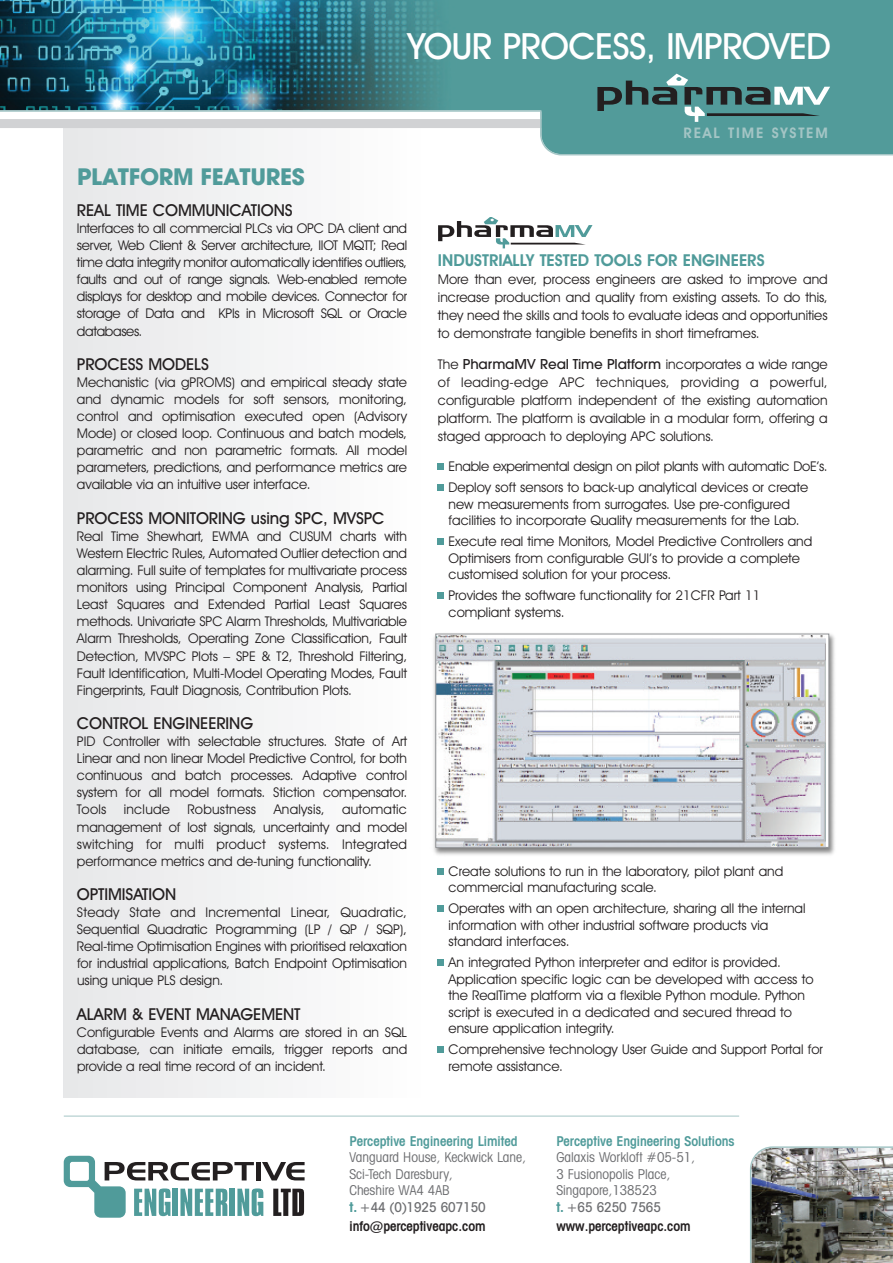
<style>
.page{position:relative;width:893px;height:1263px;background:#fff}
.page>*{position:absolute;margin:0;border:0;box-sizing:border-box;transform-origin:0 0}
.t1{font:500 36.3px "Avant Garde IT Cby BT";letter-spacing:-.015em;color:#fff}
.t2{font:700 22.5px "Avant Garde";letter-spacing:-.01em;color:#509b9a}
.t3{font:500 16.5px "Avant Garde IT Cby BT";letter-spacing:-.005em;color:#231f20}
.t4{font:600 16.5px "Avant Garde IT Cby BT";color:#509b9a}
.t5{font:600 14.7px "Avant Garde IT Cby BT";letter-spacing:.12em;color:#a4c5c5}
.t6{font:13.5px/17.1px "Avant Garde IT Cby BT";color:#231f20;text-align:justify}
.t7{font:condensed 13.5px/16.5px "Avant Garde IT Cby BT";color:#6c6d70}
.t8{font:600 condensed 13.5px "Avant Garde IT Cby BT";color:#509b9a}
.t9{font:600 condensed 13.5px "Avant Garde IT Cby BT";color:#231f20}
.s1{font-family:"Avant Garde";font-weight:500}
.s2{font-weight:700;color:#509b9a}
.s3{font-weight:500}
</style>
<div class="page">
<img style="left:433px;top:633px;width:402px;height:222px">
<img style="left:437px;top:636px;width:389px;height:210px">
<div style="left:435px;top:634px;width:394px;height:214px;border:1px solid #939598"></div>
<div style="left:64px;top:124px;width:361px;height:973px;background:#f2f3f4"></div>
<img style="left:0;top:0;width:893px;height:155px">
<img style="left:750px;top:1146px;width:143px;height:117px">
<svg style="left:438px;top:464px;width:6px;height:6px"></svg>
<svg style="left:438px;top:485px;width:6px;height:6px"></svg>
<svg style="left:438px;top:539px;width:6px;height:6px"></svg>
<svg style="left:438px;top:593px;width:6px;height:6px"></svg>
<svg style="left:438px;top:868px;width:6px;height:6px"></svg>
<svg style="left:438px;top:959px;width:6px;height:6px"></svg>
<svg style="left:438px;top:905px;width:6px;height:6px"></svg>
<svg style="left:438px;top:1046px;width:6px;height:6px"></svg>
<svg style="left:597px;top:74px;width:233px;height:48px;background:#568b8a"></svg>
<svg style="left:438px;top:218px;width:154px;height:30px"></svg>
<svg style="left:64px;top:1156px;width:241px;height:62px"></svg>
<hr style="left:64px;top:1116px;width:675px;height:1px;background:#a4c5c5">
<h1 class="t1" style="left:407px;top:34px;width:425px">YOUR PROCESS, IMPROVED</h1>
<h2 class="t2" style="left:77px;top:169px;width:229px">PLATFORM FEATURES</h2>
<p class="t3" style="left:77px;top:204px;width:217px">REAL TIME COMMUNICATIONS</p>
<p class="t6" style="left:77px;top:221px;width:332px">Interfaces to all commercial PLCs via OPC DA client and server, Web Client &amp; Server architecture, IIOT MQTT; Real time data integrity monitor automatically identifies outliers, faults and out of range signals. Web-enabled remote displays for desktop and mobile devices. Connector for storage of Data and KPIs in Microsoft SQL or Oracle databases.</p>
<p class="t3" style="left:77px;top:358px;width:133px">PROCESS MODELS</p>
<p class="t6" style="left:77px;top:375px;width:332px">Mechanistic (via gPROMS) and empirical steady state and dynamic models for soft sensors, monitoring, control and optimisation executed open (Advisory Mode) or closed loop. Continuous and batch models, parametric and non parametric formats. All model parameters, predictions, and performance metrics are available via an intuitive user interface.</p>
<p class="t3" style="left:77px;top:512px;width:309px">PROCESS MONITORING using SPC, MVSPC</p>
<p class="t6" style="left:77px;top:529px;width:332px">Real Time Shewhart, EWMA and CUSUM charts with Western Electric Rules, Automated Outlier detection and alarming. Full suite of templates for multivariate process monitors using Principal Component Analysis, Partial Least Squares and Extended Partial Least Squares methods. Univariate SPC Alarm Thresholds, Multivariable Alarm Thresholds, Operating Zone Classification, Fault Detection, MVSPC Plots – SPE &amp; T2, Threshold Filtering, Fault Identification, Multi-Model Operating Modes, Fault Fingerprints, Fault Diagnosis, Contribution Plots.</p>
<p class="t3" style="left:77px;top:717px;width:178px">CONTROL ENGINEERING</p>
<p class="t6" style="left:77px;top:734px;width:332px">PID Controller with selectable structures. State of Art Linear and non linear Model Predictive Control, for both continuous and batch processes. Adaptive control system for all model formats. Stiction compensator.<br>Tools</p>
<p class="t6" style="left:77px;top:802px;width:332px;text-indent:265px">automatic management of lost signals, uncertainty and model switching for multi product systems. Integrated performance metrics and de-tuning functionality.</p>
<p class="t3" style="left:77px;top:888px;width:101px">OPTIMISATION</p>
<p class="t6" style="left:77px;top:905px;width:332px">Steady State and Incremental Linear, Quadratic, Sequential Quadratic Programming (LP / QP / SQP), Real-time Optimisation Engines with prioritised relaxation for industrial applications, Batch Endpoint Optimisation using unique PLS design.</p>
<p class="t3" style="left:77px;top:1008px;width:225px">ALARM &amp; EVENT MANAGEMENT</p>
<p class="t6" style="left:77px;top:1024px;width:332px">Configurable Events and Alarms are stored in an SQL database, can initiate emails, trigger reports and provide a real time record of an incident.</p>
<p class="t6" style="left:124px;top:802px;width:48px">include</p>
<p class="t6" style="left:187px;top:802px;width:70px">Robustness</p>
<p class="t6" style="left:274px;top:802px;width:52px">Analysis,</p>
<p class="t5" style="left:684px;top:127px;width:146px">REAL TIME SYSTEM</p>
<p class="t4" style="left:438px;top:254px;width:328px">INDUSTRIALLY TESTED TOOLS FOR ENGINEERS</p>
<p class="t6" style="left:438px;top:271px;width:391px;line-height:18px">More than ever, process engineers are asked to improve and increase production and quality from existing assets. To do this, they need the skills and tools to evaluate ideas and opportunities to demonstrate tangible benefits in short timeframes.</p>
<p class="t6" style="left:438px;top:356px;width:391px;line-height:18px">The <span class="s1">PharmaMV Real Time Platform</span> incorporates a wide range of leading-edge APC techniques, providing a powerful, configurable platform independent of the existing automation platform. The platform is available in a modular form, offering a staged approach to deploying APC solutions.</p>
<p class="t6" style="left:449px;top:457px;width:380px;line-height:21px">Enable experimental design on pilot plants with automatic DoE’s.<br>Deploy soft sensors to back-up analytical devices or create</p>
<p class="t6" style="left:449px;top:497px;width:352px;line-height:16.5px">new measurements from surrogates. Use pre-configured facilities to incorporate Quality measurements for the Lab.</p>
<p class="t6" style="left:449px;top:534px;width:365px;line-height:16.5px;text-align:left">Execute real time Monitors, Model Predictive Controllers and<br>Optimisers from configurable GUI’s to provide a complete customised solution for your process.</p>
<p class="t6" style="left:449px;top:588px;width:313px;line-height:16.5px">Provides the software functionality for 21CFR Part 11 compliant systems.</p>
<p class="t6" style="left:449px;top:864px;width:336px;line-height:16.5px">Create solutions to run in the laboratory, pilot plant and commercial manufacturing scale.</p>
<p class="t6" style="left:449px;top:901px;width:359px;line-height:16.5px;text-align:left">Operates with an open architecture, sharing all the internal information with other industrial software products via standard interfaces.</p>
<p class="t6" style="left:449px;top:955px;width:367px;line-height:16.5px;text-align:left">An integrated Python interpreter and editor is provided.<br>Application specific logic can be developed with access to the RealTime platform via a flexible Python module. Python script is executed in a dedicated and secured thread to ensure application integrity.</p>
<p class="t6" style="left:449px;top:1042px;width:376px;line-height:16.5px">Comprehensive technology User Guide and Support Portal for remote assistance.</p>
<p class="t8" style="left:350px;top:1136px;width:169px">Perceptive Engineering Limited</p>
<p class="t7" style="left:350px;top:1150px;width:178px">Vanguard House, Keckwick Lane,<br>Sci-Tech Daresbury,<br>Cheshire WA4 4AB<br><span class="s2">t.</span> <span class="s3">+44 (0)1925 607150</span></p>
<p class="t9" style="left:350px;top:1221px;width:138px">info@perceptiveapc.com</p>
<p class="t8" style="left:556px;top:1136px;width:180px">Perceptive Engineering Solutions</p>
<p class="t7" style="left:556px;top:1150px;width:140px">Galaxis Workloft #05-51,<br>3 Fusionopolis Place,<br>Singapore,138523<br><span class="s2">t.</span> <span class="s3">+65 6250 7565</span></p>
<p class="t9" style="left:556px;top:1221px;width:136px">www.perceptiveapc.com</p>
</div>
